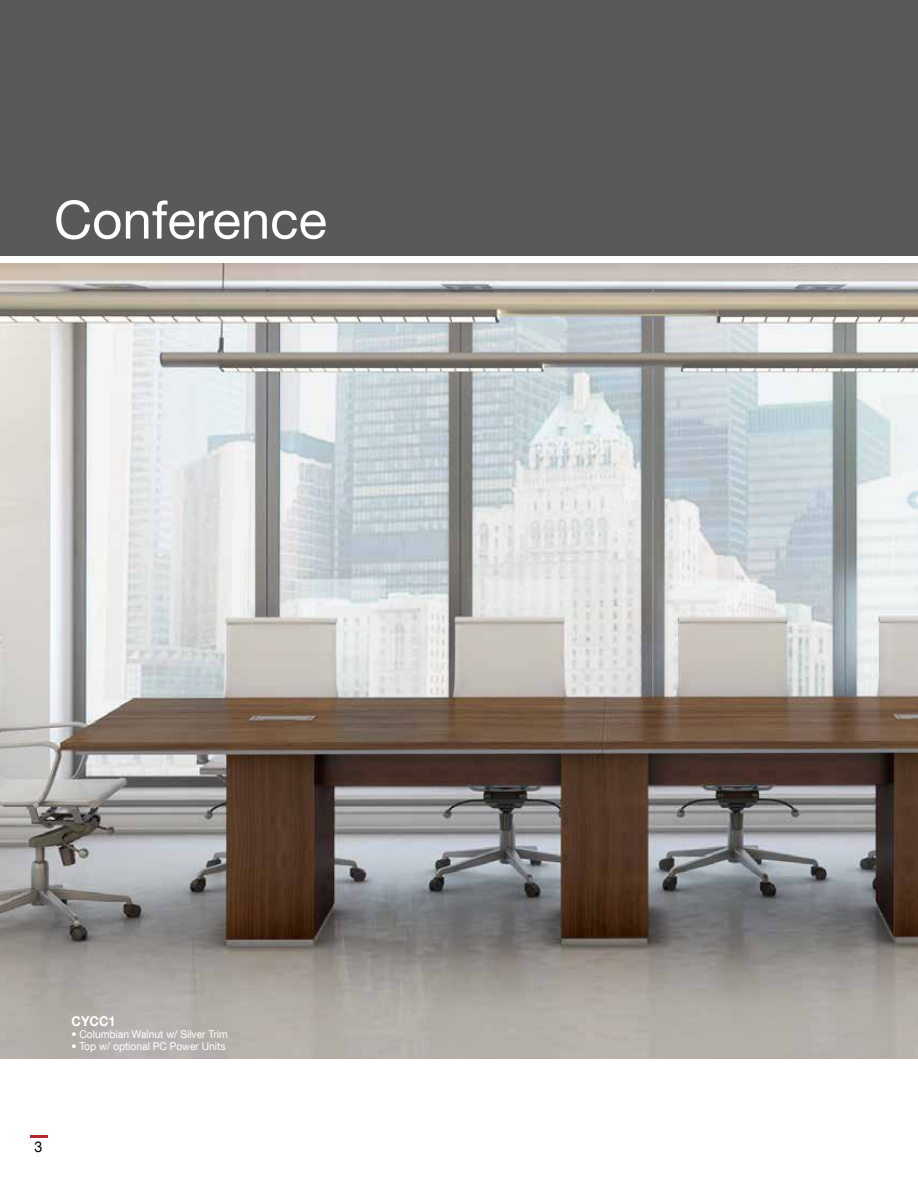
<style>
.page{position:relative;width:918px;height:1188px;background:#fff}
.page>*{position:absolute;margin:0;border:0;box-sizing:border-box;transform-origin:0 0}
.t1{font:52.8px "Helvetica Neue LT Com";color:#fff}
.t2{font:15px "Helvetica Neue LT Com";color:#000;scale:.95 1}
.t3{font:700 13.5px "Helvetica Neue LT Com";color:#fff;scale:.95 1}
.t4{font:10.8px "Helvetica Neue LT Com";color:#fff;scale:.95 1}
</style>
<div class="page">
<svg style="left:30px;top:1135px;width:17px;height:2px"></svg>
<div style="left:0;top:0;width:918px;height:256px;background:#58595b"></div>
<img style="left:0;top:264px;width:918px;height:794px">
<h1 class="t1" style="left:54px;top:187px;width:274px">Conference</h1>
<p class="t3" style="left:72px;top:1012px;width:48px">CYCC1</p>
<p class="t4" style="left:72px;top:1027px;width:166px">• Columbian Walnut w/ Silver Trim</p>
<p class="t4" style="left:72px;top:1039px;width:164px">• Top w/ optional PC Power Units</p>
<h2 class="t2" style="left:35px;top:1137px;width:10px">3</h2>
</div>
